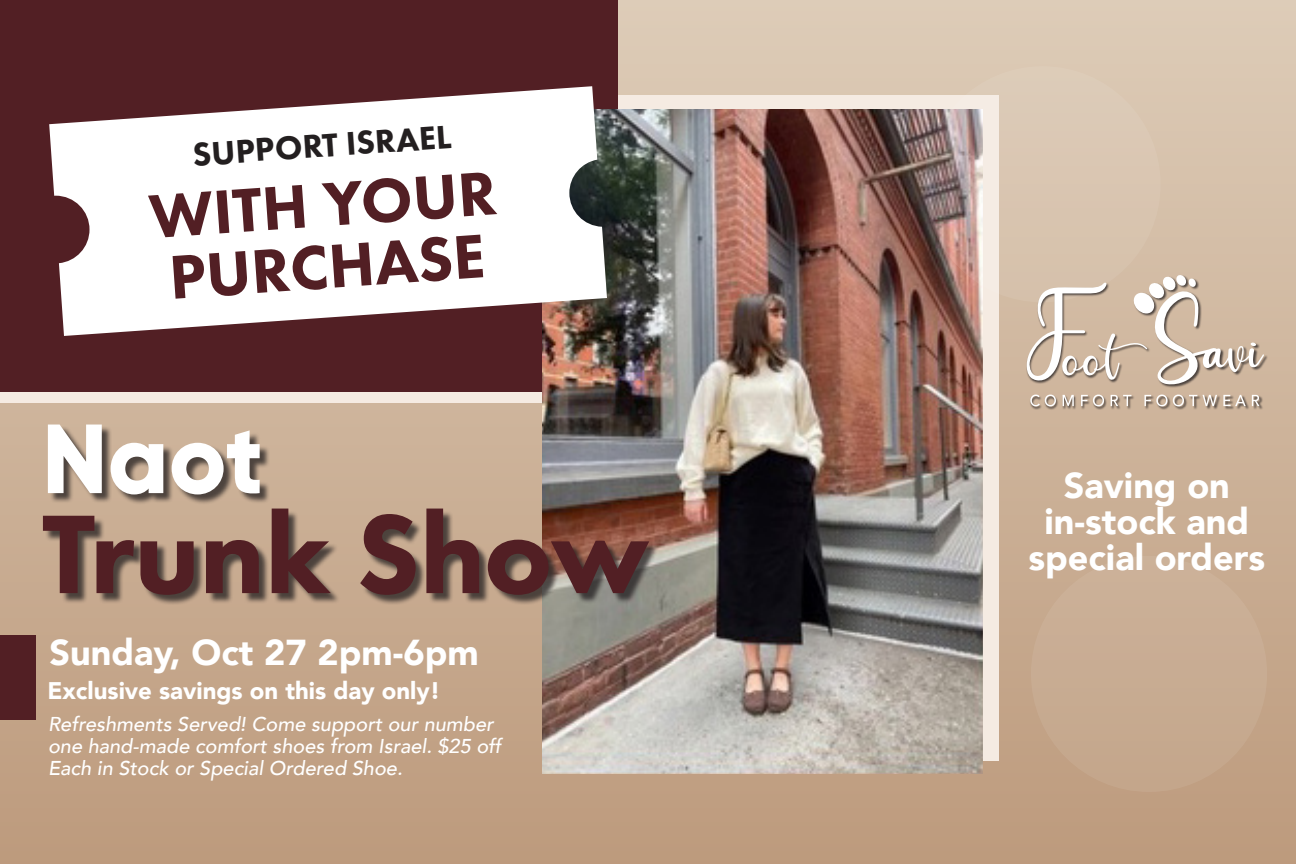
<style>
.page{position:relative;width:1296px;height:864px;background:#fff}
.page>*{position:absolute;margin:0;border:0;box-sizing:border-box;transform-origin:0 0}
.t1{font:800 116px "Futura PT";letter-spacing:-.005em;color:#521f24}
.t2{font:800 98px "Gilroy";color:#fff}
.t3{font:800 64px "Futura PT";color:#521f24}
.t4{font:900 36px "Avenir";color:#fff}
.t5{font:800 34px "Futura PT";color:#231f20}
.t6{font:900 24px "Avenir";color:#fff}
.t7{font:italic 500 20px/22px "Avenir";color:#fff}
</style>
<div class="page">
<div style="left:0;top:0;width:1296px;height:864px;background:linear-gradient(to bottom,#ddccb8,#bd9a7d)"></div>
<div style="left:618px;top:95px;width:381px;height:665px;background:#f5ebe2"></div>
<div style="left:0;top:318px;width:573px;height:85px;background:#f5ebe2"></div>
<div style="left:0;top:0;width:618px;height:392px;background:#521f24"></div>
<div style="left:0;top:635px;width:36px;height:85px;background:#521f24"></div>
<img style="left:543px;top:109px;width:439px;height:665px">
<svg style="left:49px;top:86px;width:558px;height:250px;fill:#fff"></svg>
<div style="left:45px;top:426px;width:615px;height:179px;background:#231f20;opacity:.75"></div>
<div style="left:1031px;top:556px;width:236px;height:236px;background:#c8ac93;border-radius:50%"></div>
<svg style="left:924px;top:66px;width:237px;height:236px;background:#d3bfb0"></svg>
<div style="left:1027px;top:275px;width:241px;height:135px;background:#231f20;opacity:.75"></div>
<svg style="left:1027px;top:274px;width:237px;height:111px;background:#d0beac"></svg>
<svg style="left:1030px;top:395px;width:26px;height:11px"></svg>
<svg style="left:1063px;top:395px;width:11px;height:11px"></svg>
<svg style="left:1081px;top:395px;width:23px;height:11px"></svg>
<svg style="left:1111px;top:395px;width:20px;height:11px"></svg>
<svg style="left:1144px;top:395px;width:53px;height:11px"></svg>
<svg style="left:1203px;top:395px;width:14px;height:11px"></svg>
<svg style="left:1223px;top:395px;width:23px;height:11px"></svg>
<svg style="left:1252px;top:395px;width:7px;height:11px"></svg>
<p class="t5" style="left:191px;top:133px;width:260px;rotate:-4deg">SUPPORT ISRAEL</p>
<p class="t3" style="left:146px;top:177px;width:350px;rotate:-4deg">WITH YOUR</p>
<p class="t3" style="left:167px;top:238px;width:318px;rotate:-4deg">PURCHASE</p>
<p class="t2" style="left:42px;top:397px;width:223px">Naot</p>
<p class="t1" style="left:42px;top:482px;width:609px">Trunk Show</p>
<p class="t4" style="left:50px;top:622px;width:431px">Sunday, Oct 27 2pm-6pm</p>
<p class="t6" style="left:48px;top:670px;width:394px">Exclusive savings on this day only!</p>
<p class="t7" style="left:48px;top:713px;width:455px">Refreshments Served! Come support our number one hand-made comfort shoes from Israel. $25 off<br>Each in Stock or Special Ordered Shoe.</p>
<p class="t4" style="left:1064px;top:455px;width:167px">Saving on</p>
<p class="t4" style="left:1045px;top:491px;width:206px">in-stock and</p>
<p class="t4" style="left:1029px;top:527px;width:238px">special orders</p>
</div>
